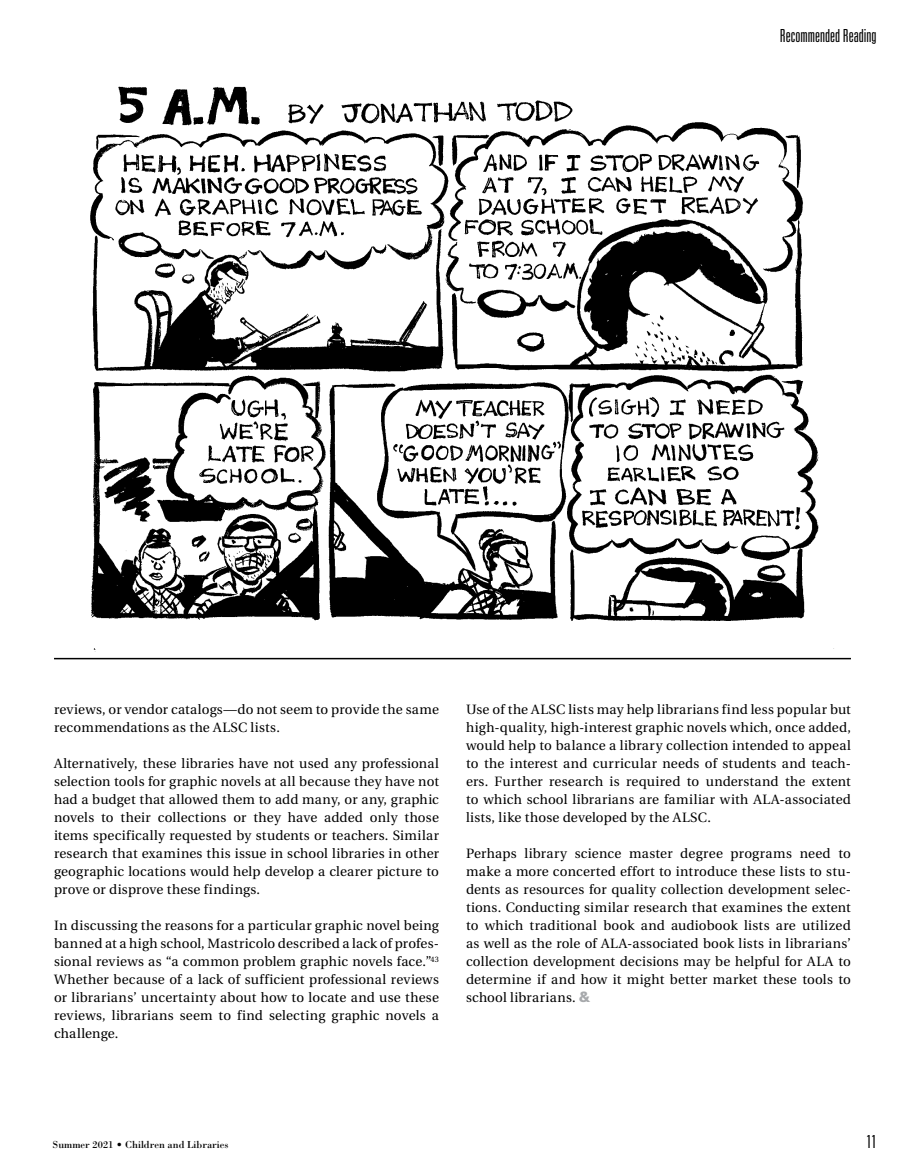
<style>
.page{position:relative;width:905px;height:1175px;background:#fff}
.page>*{position:absolute;margin:0;border:0;box-sizing:border-box;transform-origin:0 0}
.t1{font:300 ultra-condensed 18px "Univers";color:#000}
.t2{font:13.5px/18px "Utopia";letter-spacing:.015em;color:#000;text-align:justify}
.t3{font:10.5px "Bodoni";color:#000}
.s1{font-family:"Usual";font-weight:800;color:#a7a9ac}
</style>
<div class="page">
<img style="left:90px;top:86px;width:744px;height:564px">
<hr style="left:54px;top:658px;width:796px;height:1px;background:#000">
<h1 class="t1" style="left:780px;top:26px;width:98px">Recommended Reading</h1>
<p class="t2" style="left:54px;top:701px;width:386px">reviews, or vendor catalogs—do not seem to provide the same recommendations as the ALSC lists.</p>
<p class="t2" style="left:54px;top:755px;width:386px">Alternatively, these libraries have not used any professional selection tools for graphic novels at all because they have not had a budget that allowed them to add many, or any, graphic novels to their collections or they have added only those items specifically requested by students or teachers. Similar research that examines this issue in school libraries in other geographic locations would help develop a clearer picture to prove or disprove these findings.</p>
<p class="t2" style="left:54px;top:917px;width:386px">In discussing the reasons for a particular graphic novel being banned at a high school, Mastricolo described a lack of profes&shy;sional reviews as “a common problem graphic novels face.”<sup>43<br></sup>Whether because of a lack of sufficient professional reviews or librarians’ uncertainty about how to locate and use these reviews, librarians seem to find selecting graphic novels a challenge.</p>
<p class="t2" style="left:466px;top:701px;width:386px">Use of the ALSC lists may help librarians find less popular but high-quality, high-interest graphic novels which, once added, would help to balance a library collection intended to appeal to the interest and curricular needs of students and teach&shy;ers. Further research is required to understand the extent to which school librarians are familiar with ALA-associated lists, like those developed by the ALSC.</p>
<p class="t2" style="left:466px;top:845px;width:386px">Perhaps library science master degree programs need to make a more concerted effort to introduce these lists to stu&shy;dents as resources for quality collection development selec&shy;tions. Conducting similar research that examines the extent to which traditional book and audiobook lists are utilized as well as the role of ALA-associated book lists in librarians’ collection development decisions may be helpful for ALA to determine if and how it might better market these tools to school librarians. <span class="s1">&amp;</span></p>
<p class="t3" style="left:52px;top:1138px;width:177px">Summer 2021 • Children and Libraries</p>
<h1 class="t1" style="left:866px;top:1132px;width:11px">11</h1>
</div>
